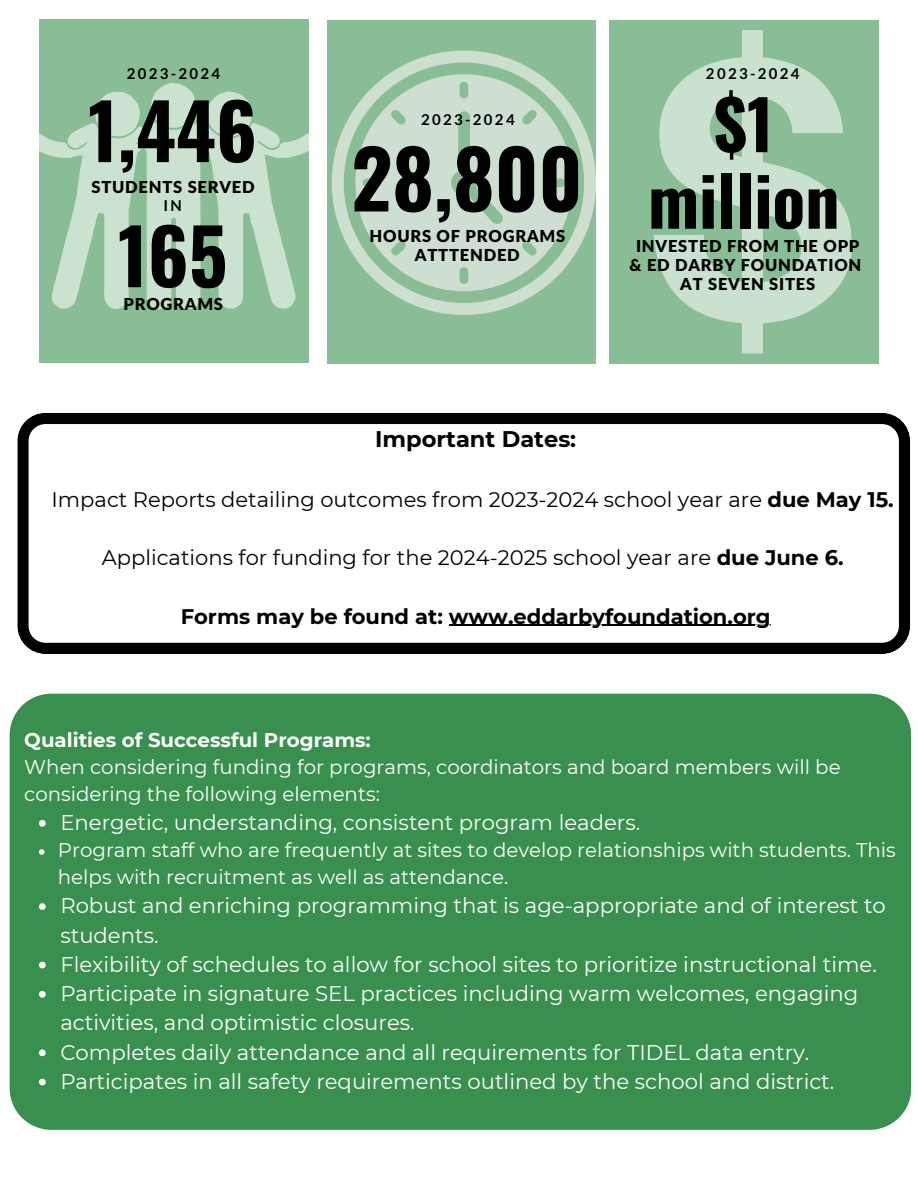
<style>
.page{position:relative;width:918px;height:1188px;background:#fff}
.page>*{position:absolute;margin:0;border:0;box-sizing:border-box;transform-origin:0 0}
.t1{font:700 79.95px "Oswald";color:#000}
.t2{font:700 76.2px "Oswald";color:#000}
.t3{font:700 67.95px/76.5px "Oswald";color:#000;text-align:center}
.t4{font:700 22.5px "Montserrat";color:#000}
.t5{font:21.15px/29.2px "Montserrat";color:#fff}
.t6{font:21px "Montserrat";color:#000}
.t7{font:700 21px "Montserrat";color:#000}
.t8{font:19.8px/27px "Montserrat";color:#fff}
.t9{font:900 16.5px/19.2px "Lato Latin";letter-spacing:.045em;color:#000;text-align:center}
.t10{font:700 15px "Lato";letter-spacing:.155em;color:#000}
.s1{font-weight:700}
</style>
<div class="page">
<div style="left:10px;top:694px;width:901px;height:436px;background:#388f4e"></div>
<div style="left:609px;top:20px;width:270px;height:344px;background:#89bd96"></div>
<svg style="left:654px;top:30px;width:198px;height:323px;fill:#c7dfcd"></svg>
<div style="left:327px;top:20px;width:269px;height:344px;background:#89bd96"></div>
<div style="left:39px;top:19px;width:270px;height:344px;background:#89bd96"></div>
<svg style="left:332px;top:51px;width:264px;height:264px;fill:#cedfd2"></svg>
<svg style="left:39px;top:123px;width:270px;height:187px;fill:#cce2d1"></svg>
<svg style="left:207px;top:92px;width:46px;height:48px;background:#c1dbc7"></svg>
<svg style="left:151px;top:83px;width:45px;height:46px"></svg>
<svg style="left:93px;top:92px;width:47px;height:47px"></svg>
<svg style="left:39px;top:820px;width:7px;height:7px"></svg>
<svg style="left:39px;top:849px;width:6px;height:6px"></svg>
<svg style="left:39px;top:903px;width:7px;height:7px"></svg>
<svg style="left:39px;top:962px;width:7px;height:6px"></svg>
<svg style="left:39px;top:991px;width:7px;height:7px"></svg>
<svg style="left:39px;top:1049px;width:7px;height:7px"></svg>
<svg style="left:39px;top:1079px;width:7px;height:6px"></svg>
<svg style="left:17px;top:413px;width:893px;height:241px"></svg>
<hr style="left:449px;top:625px;width:322px;height:1px;background:#000">
<p class="t10" style="left:127px;top:64px;width:95px">2023-2024</p>
<h5 class="t2" style="left:88px;top:71px;width:170px">1,446</h5>
<p class="t9" style="left:91px;top:178px;width:165px">STUDENTS SERVED</p>
<p class="t10" style="left:163px;top:196px;width:20px">IN</p>
<p class="t2" style="left:118px;top:196px;width:111px">165</p>
<p class="t9" style="left:123px;top:295px;width:101px">PROGRAMS</p>
<p class="t10" style="left:421px;top:110px;width:95px">2023-2024</p>
<p class="t1" style="left:351px;top:116px;width:233px">28,800</p>
<h1 class="t9" style="left:370px;top:227px;width:197px">HOURS OF PROGRAMS<br>ATTTENDED</h1>
<p class="t10" style="left:706px;top:64px;width:95px">2023-2024</p>
<p class="t3" style="left:648px;top:83px;width:193px">$1 million</p>
<h1 class="t9" style="left:630px;top:237px;width:233px">INVESTED FROM THE OPP &amp; ED DARBY FOUNDATION</h1>
<p class="t9" style="left:680px;top:275px;width:136px">AT SEVEN SITES</p>
<p class="t4" style="left:375px;top:425px;width:203px">Important Dates:</p>
<h3 class="t6" style="left:52px;top:486px;width:844px">Impact Reports detailing outcomes from 2023-2024 school year are <span class="s1">due May 15.</span></h3>
<h4 class="t6" style="left:102px;top:545px;width:743px">Applications for funding for the 2024-2025 school year are <span class="s1">due June 6.</span></h4>
<h4 class="t7" style="left:181px;top:603px;width:591px">Forms may be found at: www.eddarbyfoundation.org</h4>
<p class="t8" style="left:24px;top:726px;width:818px"><span class="s1">Qualities of Successful Programs:<br></span>When considering funding for programs, coordinators and board members will be considering the following elements:</p>
<p class="t5" style="left:60px;top:808px;width:581px">Energetic, understanding, consistent program leaders.</p>
<h1 class="t8" style="left:58px;top:836px;width:839px">Program staff who are frequently at sites to develop relationships with students. This helps with recruitment as well as attendance.</h1>
<p class="t5" style="left:60px;top:891px;width:827px">Robust and enriching programming that is age-appropriate and of interest to students.</p>
<p class="t5" style="left:60px;top:950px;width:818px">Flexibility of schedules to allow for school sites to prioritize instructional time.</p>
<p class="t5" style="left:60px;top:979px;width:799px">Participate in signature SEL practices including warm welcomes, engaging activities, and optimistic closures.</p>
<h2 class="t5" style="left:60px;top:1037px;width:750px">Completes daily attendance and all requirements for TIDEL data entry.</h2>
<p class="t5" style="left:60px;top:1067px;width:776px">Participates in all safety requirements outlined by the school and district.</p>
</div>
